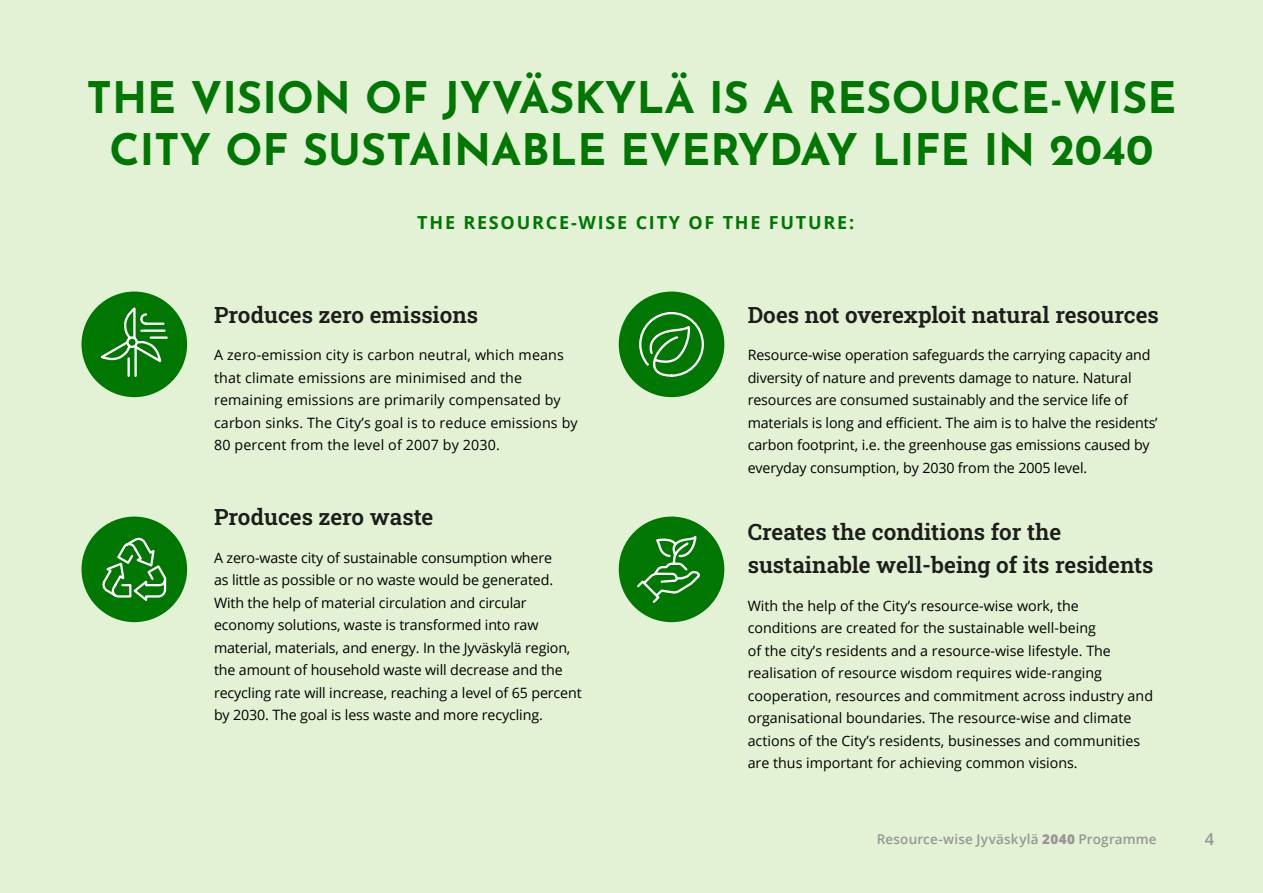
<style>
.page{position:relative;width:1263px;height:893px;background:#e3f2d5}
.page>*{position:absolute;margin:0;border:0;box-sizing:border-box;transform-origin:0 0}
.t1{font:700 43.5px/52.5px "Josefin Sans";color:#007603;text-align:center}
.t2{font:22.5px/33px "Roboto Slab";color:#1d1d1b}
.t3{font:700 18px "Open Sans";letter-spacing:.1em;color:#007603}
.t4{font:600 16.5px "Open Sans";color:#969696}
.t5{font:14.25px/22.5px "Open Sans";letter-spacing:-.01em;color:#000}
.t6{font:14.25px/22.5px "Open Sans";letter-spacing:.01em;color:#000}
.t7{font:600 13.5px "Open Sans";letter-spacing:.01em;color:#969696}
.s1{font-weight:800}
</style>
<div class="page">
<div style="left:81px;top:517px;width:106px;height:105px;background:#007603;border-radius:50%"></div>
<svg style="left:102px;top:537px;width:65px;height:64px"></svg>
<div style="left:619px;top:292px;width:105px;height:105px;background:#007603;border-radius:50%"></div>
<div style="left:81px;top:292px;width:106px;height:105px;background:#007603;border-radius:50%"></div>
<svg style="left:100px;top:307px;width:68px;height:70px"></svg>
<div style="left:619px;top:517px;width:105px;height:105px;background:#007603;border-radius:50%"></div>
<svg style="left:635px;top:311px;width:68px;height:312px"></svg>
<h1 class="t1" style="left:87px;top:65px;width:1091px">THE VISION OF JYVÄSKYLÄ IS A RESOURCE-WISE<br>CITY OF SUSTAINABLE EVERYDAY LIFE IN 2040</h1>
<p class="t3" style="left:417px;top:210px;width:439px">THE RESOURCE-WISE CITY OF THE FUTURE:</p>
<h2 class="t2" style="left:214px;top:297px;width:266px">Produces zero emissions</h2>
<p class="t6" style="left:214px;top:343px;width:365px">A zero-emission city is carbon neutral, which means that climate emissions are minimised and the remaining emissions are primarily compensated by carbon sinks. The City’s goal is to reduce emissions by 80 percent from the level of 2007 by 2030.</p>
<h2 class="t2" style="left:214px;top:500px;width:221px">Produces zero waste</h2>
<p class="t5" style="left:214px;top:546px;width:369px">A zero-waste city of sustainable consumption where<br>as little as possible or no waste would be generated.<br>With the help of material circulation and circular economy solutions, waste is transformed into raw material, materials, and energy. In the Jyväskylä region, the amount of household waste will decrease and the recycling rate will increase, reaching a level of 65 percent by 2030. The goal is less waste and more recycling.</p>
<h2 class="t2" style="left:748px;top:297px;width:413px">Does not overexploit natural resources</h2>
<p class="t5" style="left:748px;top:343px;width:411px">Resource-wise operation safeguards the carrying capacity and diversity of nature and prevents damage to nature. Natural resources are consumed sustainably and the service life of materials is long and efficient. The aim is to halve the residents’ carbon footprint, i.e. the greenhouse gas emissions caused by everyday consumption, by 2030 from the 2005 level.</p>
<h2 class="t2" style="left:748px;top:515px;width:407px">Creates the conditions for the sustainable well-being of its residents</h2>
<p class="t5" style="left:748px;top:594px;width:407px">With the help of the City’s resource-wise work, the<br>conditions are created for the sustainable well-being<br>of the city’s residents and a resource-wise lifestyle. The realisation of resource wisdom requires wide-ranging cooperation, resources and commitment across industry and organisational boundaries. The resource-wise and climate actions of the City’s residents, businesses and communities are thus important for achieving common visions.</p>
<p class="t7" style="left:877px;top:830px;width:281px">Resource-wise Jyväskylä <span class="s1">2040</span> Programme</p>
<p class="t4" style="left:1205px;top:828px;width:11px">4</p>
</div>
